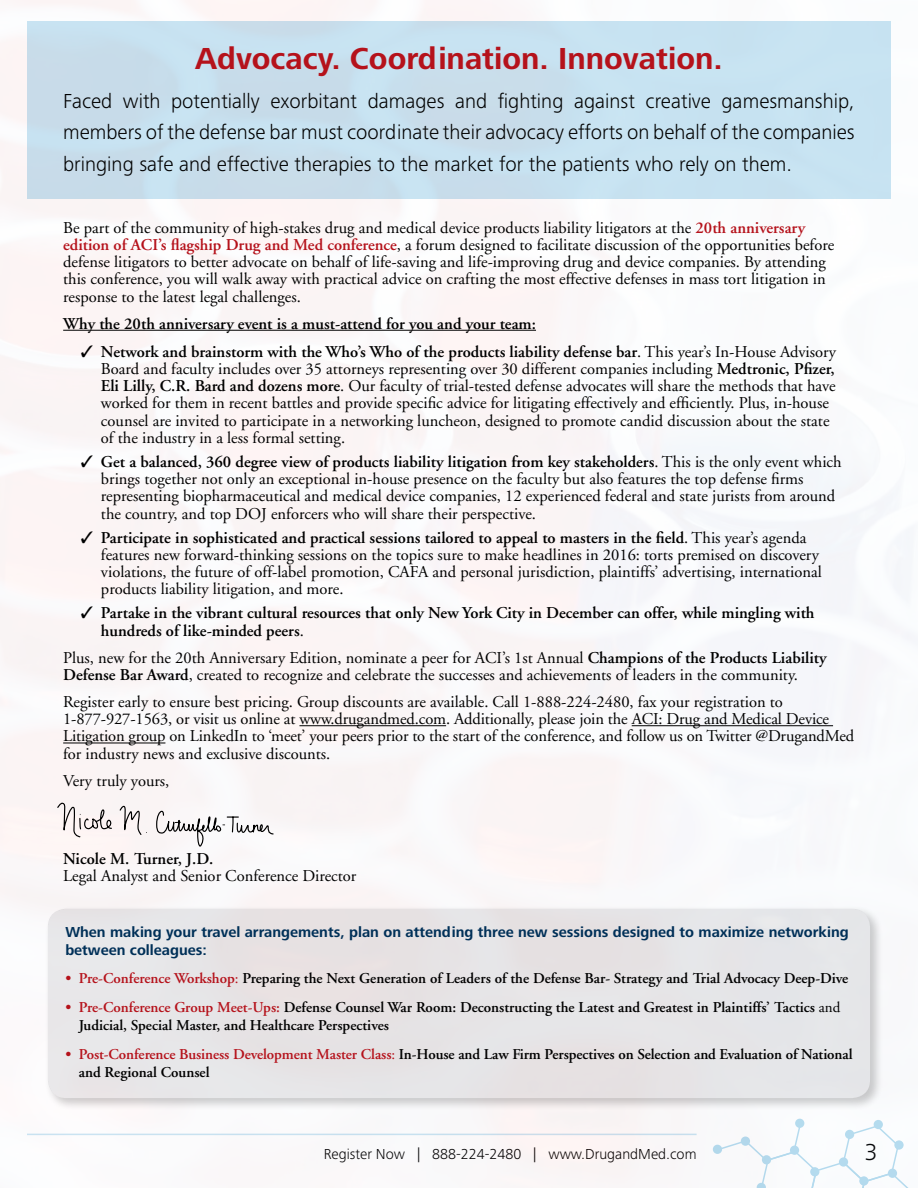
<style>
.page{position:relative;width:918px;height:1188px;background:#fff}
.page>*{position:absolute;margin:0;border:0;box-sizing:border-box;transform-origin:0 0}
.t1{font:700 31.5px "Frutiger Next Pro";color:#b5121b}
.t2{font:300 24px "Frutiger Next Pro";color:#000}
.t3{font:300 21px/32px "Frutiger Next Pro";color:#000;text-align:justify}
.t4{font:16.5px/17.2px "Adobe Garamond";color:#000}
.t5{font:600 16.5px/17.2px "Adobe Garamond";color:#000}
.t6{font:600 15px/18px "Adobe Garamond";color:#000}
.t7{font:700 15px/18px "Frutiger Next Pro";color:#003058}
.t8{font:300 15px "Frutiger Next Pro";color:#000}
.s1{font-weight:600;color:#b5121b}
.s2{font-weight:600}
.s3{font-weight:400}
.s4{color:#b5121b}
.s5{font-weight:400;color:#b5121b}
</style>
<div class="page">
<div style="left:44px;top:905px;width:839px;height:206px;background:#000;opacity:.2"></div>
<div style="left:48px;top:909px;width:822px;height:189px;background:#ebebec;border-radius:18px"></div>
<div style="left:27px;top:21px;width:864px;height:177px;background:#cae5f3"></div>
<hr style="left:63px;top:330px;width:473px;height:1px;background:#000">
<hr style="left:299px;top:725px;width:147px;height:1px;background:#000">
<hr style="left:632px;top:725px;width:201px;height:1px;background:#000">
<hr style="left:63px;top:743px;width:102px;height:1px;background:#000">
<svg style="left:57px;top:803px;width:90px;height:35px"></svg>
<svg style="left:156px;top:803px;width:118px;height:44px"></svg>
<p class="t1" style="left:195px;top:40px;width:529px">Advocacy. Coordination. Innovation.</p>
<p class="t3" style="left:63px;top:85px;width:793px">Faced with potentially exorbitant damages and fighting against creative gamesmanship, members of the defense bar must coordinate their advocacy efforts on behalf of the companies bringing safe and effective therapies to the market for the patients who rely on them.</p>
<p class="t4" style="left:63px;top:219px;width:773px">Be part of the community of high-stakes drug and medical device products liability litigators at the <span class="s1">20th anniversary edition of ACI’s flagship Drug and Med conference</span>, a forum designed to facilitate discussion of the opportunities before defense litigators to better advocate on behalf of life-saving and life-improving drug and device companies. By attending this conference, you will walk away with practical advice on crafting the most effective defenses in mass tort litigation in response to the latest legal challenges.</p>
<p class="t5" style="left:63px;top:315px;width:474px">Why the 20th anniversary event is a must-attend for you and your team:</p>
<p class="t4" style="left:101px;top:343px;width:737px;text-indent:-20px">✓ <span class="s2">Network and brainstorm with the Who’s Who of the products liability defense bar</span>. This year’s In-House Advisory Board and faculty includes over 35 attorneys representing over 30 different companies including <span class="s2">Medtronic, Pfizer, Eli Lilly, C.R. Bard and dozens more</span>. Our faculty of trial-tested defense advocates will share the methods that have worked for them in recent battles and provide specific advice for litigating effectively and efficiently. Plus, in-house counsel are invited to participate in a networking luncheon, designed to promote candid discussion about the state of the industry in a less formal setting.</p>
<p class="t4" style="left:101px;top:453px;width:742px;text-indent:-20px">✓ <span class="s2">Get a balanced, 360 degree view of products liability litigation from key stakeholders</span>. This is the only event which brings together not only an exceptional in-house presence on the faculty but also features the top defense firms representing biopharmaceutical and medical device companies, 12 experienced federal and state jurists from around the country, and top DOJ enforcers who will share their perspective.</p>
<p class="t4" style="left:101px;top:529px;width:722px;text-indent:-20px">✓ <span class="s2">Participate in sophisticated and practical sessions tailored to appeal to masters in the field</span>. This year’s agenda features new forward-thinking sessions on the topics sure to make headlines in 2016: torts premised on discovery violations, the future of off-label promotion, CAFA and personal jurisdiction, plaintiffs’ advertising, international products liability litigation, and more.</p>
<p class="t5" style="left:101px;top:605px;width:715px;text-indent:-20px">✓ Partake in the vibrant cultural resources that only New York City in December can offer, while mingling with hundreds of like-minded peers<span class="s3">.</span></p>
<p class="t4" style="left:63px;top:649px;width:765px">Plus, new for the 20th Anniversary Edition, nominate a peer for ACI’s 1st Annual <span class="s2">Champions of the Products Liability<br>Defense Bar Award</span>, created to recognize and celebrate the successes and achievements of leaders in the community.</p>
<p class="t4" style="left:63px;top:693px;width:793px">Register early to ensure best pricing. Group discounts are available. Call 1-888-224-2480, fax your registration to 1-877-927-1563, or visit us online at www.drugandmed.com. Additionally, please join the ACI: Drug and Medical Device Litigation group on LinkedIn to ‘meet’ your peers prior to the start of the conference, and follow us on Twitter @DrugandMed for industry news and exclusive discounts.</p>
<p class="t4" style="left:63px;top:772px;width:108px">Very truly yours,</p>
<p class="t4" style="left:63px;top:850px;width:295px"><span class="s2">Nicole M. Turner, J.D.<br></span>Legal Analyst and Senior Conference Director</p>
<p class="t7" style="left:65px;top:923px;width:785px">When making your travel arrangements, plan on attending three new sessions designed to maximize networking between colleagues:</p>
<p class="t6" style="left:65px;top:970px;width:785px"><span class="s4">• Pre-Conference Workshop</span><span class="s5">:</span> Preparing the Next Generation of Leaders of the Defense Bar- Strategy and Trial Advocacy Deep-Dive</p>
<p class="t6" style="left:79px;top:999px;width:763px;text-indent:-14px"><span class="s4">• Pre-Conference Group Meet-Ups:</span> Defense Counsel War Room: Deconstructing the Latest and Greatest in Plaintiffs’ Tactics <span class="s3">and<br></span>Judicial, Special Master, and Healthcare Perspectives</p>
<p class="t6" style="left:79px;top:1046px;width:775px;text-indent:-14px"><span class="s4">• Post-Conference Business Development Master Class</span><span class="s5">:</span> In-House and Law Firm Perspectives on Selection and Evaluation of National and Regional Counsel</p>
<p class="t8" style="left:324px;top:1145px;width:374px">Register Now | 888-224-2480 | www.DrugandMed.com</p>
<p class="t2" style="left:865px;top:1138px;width:14px">3</p>
</div>
